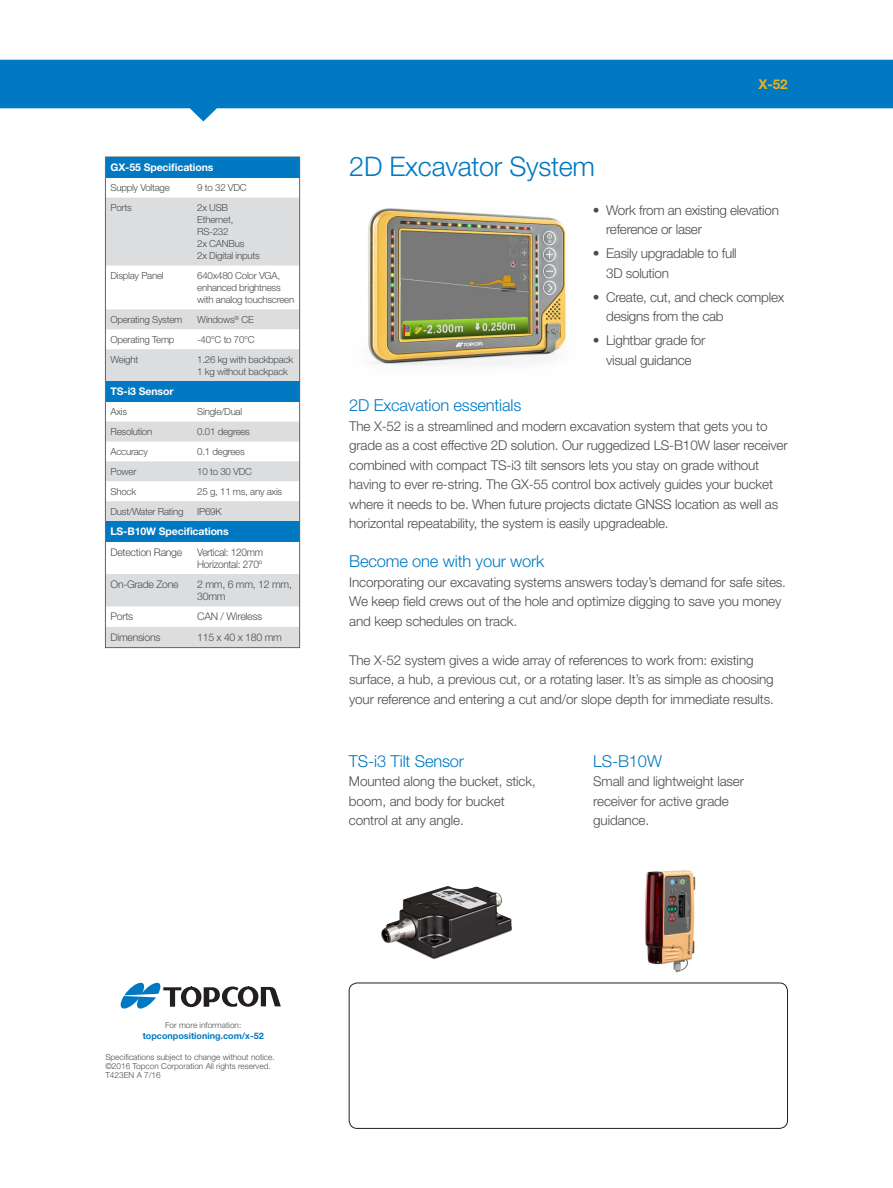
<style>
.page{position:relative;width:893px;height:1188px;background:#fff}
.page>*{position:absolute;margin:0;border:0;box-sizing:border-box;transform-origin:0 0}
.t1{font:300 27px "Helvetica Neue LT Std";letter-spacing:-.01em;color:#0079c2}
.t2{font:300 16.5px "Helvetica Neue LT Std";letter-spacing:-.01em;color:#0079c2}
.t3{font:300 13.5px/19.5px "Helvetica Neue LT Std";letter-spacing:-.01em;color:#4b4c4d}
.t4{font:700 13.5px "Helvetica Neue LT Std";color:#efb211}
.t5{font:300 10.5px/12px "Helvetica Neue LT Std";letter-spacing:-.025em;color:#4b4c4d}
.t6{font:700 10.5px "Helvetica Neue LT Std";letter-spacing:-.01em;color:#fff}
.t7{font:300 10.5px "Helvetica Neue LT Std";letter-spacing:-.025em;color:#4b4c4d;scale:.95 1}
.t8{font:300 9.75px/12px "Helvetica Neue LT Std";letter-spacing:-.025em;color:#4b4c4d}
.t9{font:700 9px "Helvetica Neue LT Std";color:#0079c2}
.t10{font:300 8.25px "Helvetica Neue LT Std";color:#4b4c4d}
</style>
<div class="page">
<svg style="left:0;top:60px;width:893px;height:61px;fill:#0079c2"></svg>
<div style="left:349px;top:983px;width:439px;height:146px;border:1px solid #231f20;border-radius:8px"></div>
<svg style="left:120px;top:983px;width:161px;height:26px"></svg>
<img style="left:368px;top:208px;width:199px;height:158px">
<div style="left:106px;top:157px;width:193px;height:21px;background:#0079c2"></div>
<svg style="left:107px;top:198px;width:191px;height:448px;fill:#dcdddf"></svg>
<div style="left:106px;top:381px;width:193px;height:21px;background:#0079c2"></div>
<div style="left:106px;top:521px;width:193px;height:21px;background:#0079c2"></div>
<div style="left:105px;top:157px;width:195px;height:491px;border:1px solid #636366"></div>
<img style="left:645px;top:870px;width:51px;height:103px">
<img style="left:381px;top:886px;width:131px;height:74px">
<p class="t6" style="left:110px;top:161px;width:105px">GX-55 Specifications</p>
<p class="t8" style="left:110px;top:181px;width:61px">Supply Voltage</p>
<p class="t8" style="left:197px;top:181px;width:51px">9 to 32 VDC</p>
<p class="t8" style="left:110px;top:201px;width:23px">Ports</p>
<p class="t8" style="left:197px;top:201px;width:32px">2x USB</p>
<p class="t8" style="left:197px;top:213px;width:38px">Ethernet,<br>RS-232</p>
<p class="t8" style="left:197px;top:237px;width:64px">2x CANBus<br>2x Digital inputs</p>
<p class="t8" style="left:110px;top:269px;width:55px">Display Panel</p>
<p class="t8" style="left:197px;top:269px;width:99px">640x480 Color VGA, enhanced brightness with analog touchscreen</p>
<p class="t8" style="left:110px;top:313px;width:73px">Operating System</p>
<p class="t8" style="left:197px;top:313px;width:58px">Windows<sup>®</sup> CE</p>
<p class="t8" style="left:110px;top:333px;width:66px">Operating Temp</p>
<p class="t8" style="left:197px;top:333px;width:59px">-40°C to 70°C</p>
<p class="t8" style="left:110px;top:353px;width:29px">Weight</p>
<p class="t8" style="left:197px;top:353px;width:98px">1.26 kg with backbpack</p>
<p class="t8" style="left:197px;top:365px;width:92px">1 kg without backpack</p>
<p class="t6" style="left:110px;top:385px;width:65px">TS-i3 Sensor</p>
<p class="t8" style="left:110px;top:405px;width:18px">Axis</p>
<p class="t8" style="left:197px;top:405px;width:47px">Single/Dual</p>
<p class="t8" style="left:110px;top:425px;width:43px">Resolution</p>
<p class="t8" style="left:197px;top:425px;width:54px">0.01 degrees</p>
<p class="t8" style="left:110px;top:445px;width:39px">Accuracy</p>
<p class="t8" style="left:197px;top:445px;width:49px">0.1 degrees</p>
<p class="t8" style="left:110px;top:465px;width:27px">Power</p>
<p class="t8" style="left:197px;top:465px;width:56px">10 to 30 VDC</p>
<p class="t8" style="left:110px;top:485px;width:27px">Shock</p>
<p class="t8" style="left:197px;top:485px;width:87px">25 g, 11 ms, any axis</p>
<p class="t8" style="left:110px;top:505px;width:75px">Dust/Water Rating</p>
<p class="t8" style="left:197px;top:505px;width:26px">IP69K</p>
<p class="t6" style="left:110px;top:525px;width:120px">LS-B10W Specifications</p>
<p class="t5" style="left:110px;top:546px;width:73px">Detection Range</p>
<p class="t7" style="left:197px;top:545px;width:71px">Vertical: 120mm</p>
<p class="t7" style="left:197px;top:557px;width:70px">Horizontal: 270º</p>
<p class="t5" style="left:110px;top:578px;width:70px">On-Grade Zone</p>
<p class="t5" style="left:197px;top:578px;width:96px">2 mm, 6 mm, 12 mm,<br>30mm</p>
<p class="t5" style="left:110px;top:611px;width:24px">Ports</p>
<p class="t5" style="left:197px;top:611px;width:67px">CAN / Wireless</p>
<p class="t5" style="left:110px;top:631px;width:52px">Dimensions</p>
<p class="t5" style="left:197px;top:631px;width:86px">115 x 40 x 180 mm</p>
<p class="t1" style="left:349px;top:150px;width:247px">2D Excavator System</p>
<p class="t4" style="left:759px;top:75px;width:31px">X-52</p>
<p class="t3" style="left:606px;top:200px;width:174px;text-indent:-14px">• Work from an existing elevation reference or laser</p>
<p class="t3" style="left:606px;top:244px;width:132px;text-indent:-14px">• Easily upgradable to full<br>3D solution</p>
<p class="t3" style="left:606px;top:287px;width:179px;text-indent:-14px">• Create, cut, and check complex designs from the cab</p>
<p class="t3" style="left:593px;top:331px;width:114px;text-align:center">• Lightbar grade for visual guidance</p>
<p class="t2" style="left:349px;top:395px;width:174px">2D Excavation essentials</p>
<p class="t3" style="left:349px;top:416px;width:440px">The X-52 is a streamlined and modern excavation system that gets you to grade as a cost effective 2D solution. Our ruggedized LS-B10W laser receiver combined with compact TS-i3 tilt sensors lets you stay on grade without having to ever re-string. The GX-55 control box actively guides your bucket where it needs to be. When future projects dictate GNSS location as well as horizontal repeatability, the system is easily upgradeable.</p>
<p class="t2" style="left:349px;top:551px;width:197px">Become one with your work</p>
<p class="t3" style="left:349px;top:572px;width:438px">Incorporating our excavating systems answers today’s demand for safe sites.<br>We keep field crews out of the hole and optimize digging to save you money and keep schedules on track.</p>
<p class="t3" style="left:349px;top:650px;width:426px">The X-52 system gives a wide array of references to work from: existing surface, a hub, a previous cut, or a rotating laser. It’s as simple as choosing your reference and entering a cut and/or slope depth for immediate results.</p>
<p class="t2" style="left:349px;top:751px;width:117px">TS-i3 Tilt Sensor</p>
<p class="t3" style="left:349px;top:771px;width:188px">Mounted along the bucket, stick, boom, and body for bucket control at any angle.</p>
<p class="t2" style="left:593px;top:751px;width:70px">LS-B10W</p>
<p class="t3" style="left:593px;top:771px;width:152px">Small and lightweight laser receiver for active grade guidance.</p>
<p class="t10" style="left:165px;top:1020px;width:78px">For more information:</p>
<p class="t9" style="left:143px;top:1030px;width:122px">topconpositioning.com/x-52</p>
<p class="t10" style="left:105px;top:1052px;width:171px">Specifications subject to change without notice.</p>
<p class="t10" style="left:105px;top:1061px;width:167px">©2016 Topcon Corporation All rights reserved.</p>
<p class="t10" style="left:105px;top:1070px;width:57px">T423EN A 7/16</p>
</div>
